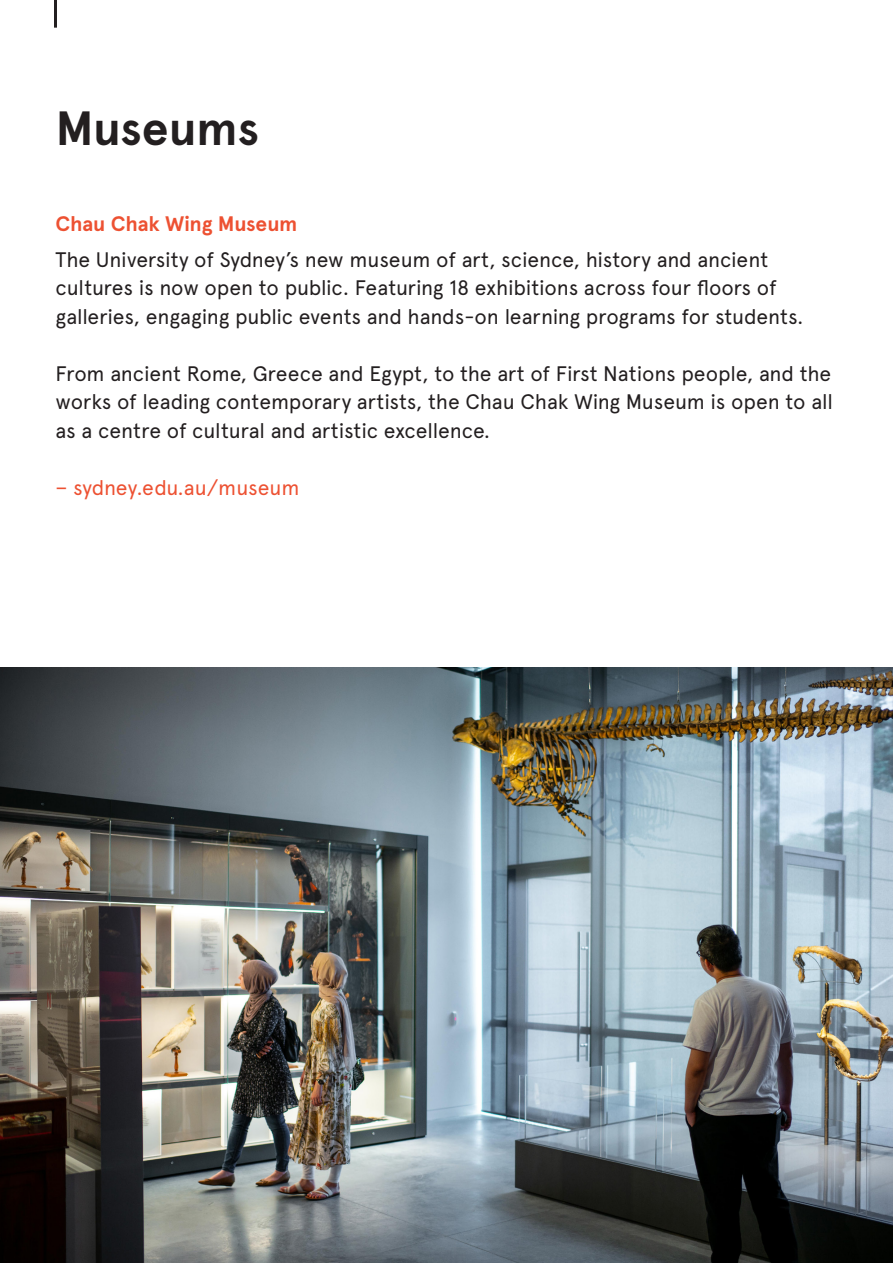
<style>
.page{position:relative;width:893px;height:1263px;background:#fff}
.page>*{position:absolute;margin:0;border:0;box-sizing:border-box;transform-origin:0 0}
.t1{font:700 48px "Apercu Pro";letter-spacing:-.01em;color:#231f20}
.t2{font:21px/28.5px "Apercu Pro";letter-spacing:-.01em;color:#231f20}
.t3{font:21px "Apercu Pro";letter-spacing:-.01em;color:#ed5132}
.t4{font:700 21px "Apercu Pro";letter-spacing:-.005em;color:#ed5132}
</style>
<div class="page">
<hr style="left:54px;top:0;width:3px;height:28px;background:#231f20">
<img style="left:0;top:667px;width:893px;height:596px">
<p class="t1" style="left:56px;top:92px;width:205px">Museums</p>
<p class="t4" style="left:56px;top:207px;width:243px">Chau Chak Wing Museum</p>
<p class="t2" style="left:56px;top:243px;width:749px">The University of Sydney’s new museum of art, science, history and ancient cultures is now open to public. Featuring 18 exhibitions across four floors of galleries, engaging public events and hands-on learning programs for students.</p>
<p class="t2" style="left:56px;top:357px;width:779px;text-align:justify">From ancient Rome, Greece and Egypt, to the art of First Nations people, and the works of leading contemporary artists, the Chau Chak Wing Museum is open to all as a centre of cultural and artistic excellence.</p>
<p class="t3" style="left:56px;top:471px;width:245px">− sydney.edu.au/museum</p>
</div>
